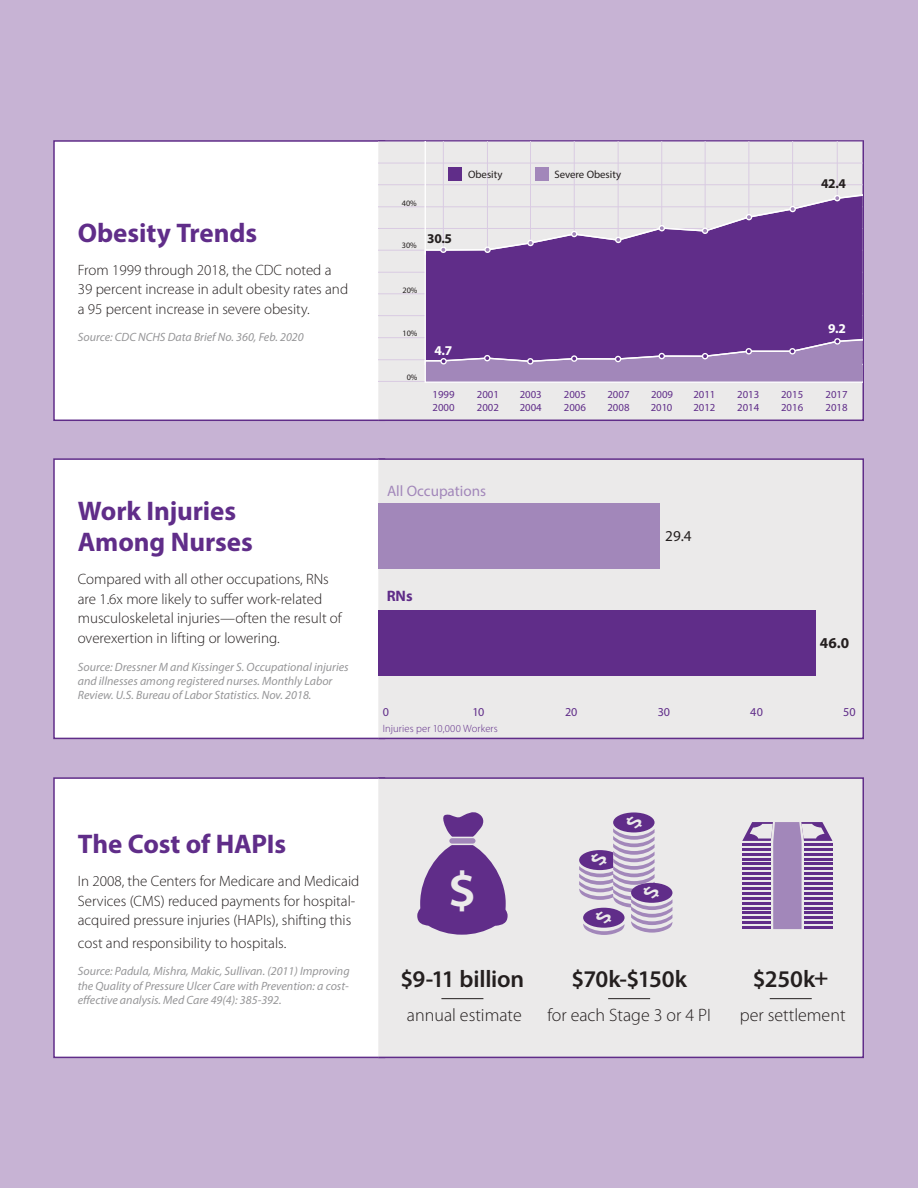
<style>
.page{position:relative;width:918px;height:1188px;background:#c7b3d4}
.page>*{position:absolute;margin:0;border:0;box-sizing:border-box;transform-origin:0 0}
.t1{font:600 semi-expanded 49.95px "Myriad Pro";color:#ebeaea}
.t2{font:700 27px/31.5px "Myriad Pro";letter-spacing:-.005em;color:#602d89}
.t3{font:600 24px "Myriad Pro";letter-spacing:-.01em;color:#241f1f}
.t4{font:300 18px "Myriad Pro";color:#241f1f}
.t5{font:15.15px "Myriad Pro";color:#a287ba}
.t6{font:15.15px "Myriad Pro";color:#241f1f}
.t7{font:700 15.15px "Myriad Pro";color:#241f1f}
.t8{font:700 15.15px "Myriad Pro";color:#602d89}
.t9{font:300 15px/19.5px "Myriad Pro";color:#241f1f}
.t10{font:700 13.5px "Myriad Pro";color:#241f1f}
.t11{font:700 13.5px "Myriad Pro";color:#fff}
.t12{font:12.15px "Myriad Pro";color:#602d89}
.t13{font:italic 12px/14.4px "Myriad Pro";color:#969698}
.t14{font:10.8px/12.9px "Myriad Pro";color:#602d89}
.t15{font:10.8px "Myriad Pro";color:#241f1f}
.t16{font:300 10.65px "Myriad Pro";letter-spacing:.01em;color:#602d89}
.t17{font:8.25px "Myriad Pro";color:#241f1f}
</style>
<div class="page">
<div style="left:53px;top:140px;width:332px;height:281px;background:#fff;border:2px solid #602d89"></div>
<div style="left:53px;top:458px;width:332px;height:281px;background:#fff;border:2px solid #602d89"></div>
<div style="left:53px;top:777px;width:332px;height:281px;background:#fff;border:2px solid #602d89"></div>
<div style="left:378px;top:777px;width:486px;height:281px;background:#ebeaea;border:2px solid #602d89"></div>
<div style="left:378px;top:458px;width:486px;height:281px;background:#ebeaea;border:2px solid #602d89"></div>
<hr style="left:441px;top:998px;width:42px;height:1px;background:#241f1f">
<hr style="left:608px;top:998px;width:42px;height:1px;background:#241f1f">
<hr style="left:770px;top:998px;width:42px;height:1px;background:#241f1f">
<svg style="left:742px;top:822px;width:91px;height:107px"></svg>
<svg style="left:417px;top:845px;width:91px;height:90px"></svg>
<svg style="left:443px;top:812px;width:41px;height:25px"></svg>
<div style="left:449px;top:837px;width:27px;height:7px;background:#a287ba;border-radius:3px"></div>
<div style="left:448px;top:837px;width:29px;height:8px;border:2px solid #ebeaea;border-radius:3px"></div>
<svg style="left:613px;top:812px;width:42px;height:20px"></svg>
<div style="left:378px;top:503px;width:281px;height:66px;background:#a287ba"></div>
<div style="left:378px;top:610px;width:437px;height:65px;background:#602d89"></div>
<div style="left:378px;top:140px;width:486px;height:281px;background:#ebeaea;border:2px solid #602d89"></div>
<hr style="left:443px;top:142px;width:1px;height:239px;background:#d9cbe2">
<hr style="left:487px;top:142px;width:1px;height:239px;background:#d9cbe2">
<hr style="left:530px;top:142px;width:1px;height:239px;background:#d9cbe2">
<hr style="left:574px;top:142px;width:1px;height:239px;background:#d9cbe2">
<hr style="left:618px;top:142px;width:1px;height:239px;background:#d9cbe2">
<hr style="left:661px;top:142px;width:1px;height:239px;background:#d9cbe2">
<hr style="left:705px;top:142px;width:1px;height:239px;background:#d9cbe2">
<hr style="left:749px;top:142px;width:1px;height:239px;background:#d9cbe2">
<hr style="left:792px;top:142px;width:1px;height:239px;background:#d9cbe2">
<hr style="left:378px;top:381px;width:484px;height:1px;background:#d9cbe2">
<hr style="left:378px;top:359px;width:484px;height:1px;background:#d9cbe2">
<hr style="left:378px;top:337px;width:484px;height:1px;background:#d9cbe2">
<hr style="left:378px;top:315px;width:484px;height:1px;background:#d9cbe2">
<hr style="left:378px;top:294px;width:484px;height:1px;background:#d9cbe2">
<hr style="left:378px;top:272px;width:484px;height:1px;background:#d9cbe2">
<hr style="left:378px;top:250px;width:484px;height:1px;background:#d9cbe2">
<hr style="left:378px;top:228px;width:484px;height:1px;background:#d9cbe2">
<hr style="left:378px;top:207px;width:484px;height:1px;background:#d9cbe2">
<hr style="left:378px;top:184px;width:484px;height:1px;background:#d9cbe2">
<hr style="left:378px;top:163px;width:484px;height:1px;background:#d9cbe2">
<hr style="left:837px;top:142px;width:1px;height:239px;background:#d9cbe2">
<div style="left:424px;top:252px;width:438px;height:86px;background:#602d89"></div>
<div style="left:448px;top:167px;width:14px;height:14px;background:#602d89"></div>
<div style="left:535px;top:167px;width:13px;height:14px;background:#a287ba"></div>
<hr style="left:425px;top:142px;width:1px;height:113px;background:#fff">
<svg style="left:424px;top:338px;width:438px;height:46px;background:#9372ae"></svg>
<div style="left:834px;top:338px;width:7px;height:7px;border:1px solid #fff;border-radius:50%"></div>
<div style="left:440px;top:247px;width:7px;height:6px;border:1px solid #fff;border-radius:50%"></div>
<div style="left:484px;top:247px;width:7px;height:6px;border:1px solid #fff;border-radius:50%"></div>
<svg style="left:424px;top:193px;width:438px;height:59px"></svg>
<svg style="left:579px;top:815px;width:93px;height:120px"></svg>
<h2 class="t2" style="left:78px;top:216px;width:181px">Obesity Trends</h2>
<p class="t9" style="left:78px;top:260px;width:272px">From 1999 through 2018, the CDC noted a<br>39 percent increase in adult obesity rates and a 95 percent increase in severe obesity.</p>
<p class="t13" style="left:78px;top:330px;width:227px">Source: CDC NCHS Data Brief No. 360, Feb. 2020</p>
<h2 class="t2" style="left:78px;top:494px;width:177px">Work Injuries<br>Among Nurses</h2>
<p class="t9" style="left:78px;top:570px;width:266px">Compared with all other occupations, RNs are 1.6x more likely to suffer work-related musculoskeletal injuries—often the result of overexertion in lifting or lowering.</p>
<p class="t13" style="left:78px;top:659px;width:272px">Source: Dressner M and Kissinger S. Occupational injuries and illnesses among registered nurses. Monthly Labor<br>Review. U.S. Bureau of Labor Statistics. Nov. 2018.</p>
<p class="t17" style="left:402px;top:198px;width:17px">40%</p>
<p class="t17" style="left:402px;top:240px;width:17px">30%</p>
<p class="t10" style="left:427px;top:229px;width:26px">30.5</p>
<p class="t15" style="left:468px;top:168px;width:36px">Obesity</p>
<p class="t15" style="left:554px;top:168px;width:68px">Severe Obesity</p>
<p class="t10" style="left:821px;top:174px;width:26px">42.4</p>
<p class="t17" style="left:402px;top:285px;width:17px">20%</p>
<p class="t17" style="left:402px;top:328px;width:17px">10%</p>
<p class="t17" style="left:407px;top:372px;width:12px">0%</p>
<p class="t11" style="left:435px;top:341px;width:19px">4.7</p>
<p class="t11" style="left:828px;top:320px;width:19px">9.2</p>
<p class="t14" style="left:433px;top:388px;width:24px">1999<br>2000</p>
<p class="t14" style="left:477px;top:388px;width:24px">2001<br>2002</p>
<p class="t14" style="left:520px;top:388px;width:24px">2003<br>2004</p>
<p class="t14" style="left:564px;top:388px;width:24px">2005<br>2006</p>
<p class="t14" style="left:607px;top:388px;width:24px">2007<br>2008</p>
<p class="t14" style="left:651px;top:388px;width:24px">2009<br>2010</p>
<p class="t14" style="left:693px;top:388px;width:24px">2011<br>2012</p>
<p class="t14" style="left:737px;top:388px;width:24px">2013<br>2014</p>
<p class="t14" style="left:781px;top:388px;width:24px">2015<br>2016</p>
<p class="t14" style="left:826px;top:388px;width:24px">2017<br>2018</p>
<p class="t5" style="left:387px;top:481px;width:101px">All Occupations</p>
<p class="t8" style="left:387px;top:586px;width:27px">RNs</p>
<p class="t6" style="left:665px;top:527px;width:28px">29.4</p>
<p class="t7" style="left:820px;top:633px;width:31px">46.0</p>
<p class="t12" style="left:383px;top:704px;width:8px">0</p>
<p class="t12" style="left:472px;top:704px;width:13px">10</p>
<p class="t12" style="left:565px;top:704px;width:14px">20</p>
<p class="t12" style="left:658px;top:704px;width:14px">30</p>
<p class="t12" style="left:750px;top:704px;width:14px">40</p>
<p class="t12" style="left:843px;top:704px;width:14px">50</p>
<p class="t16" style="left:383px;top:722px;width:117px">Injuries per 10,000 Workers</p>
<h2 class="t2" style="left:78px;top:827px;width:210px">The Cost of HAPIs</h2>
<p class="t9" style="left:78px;top:872px;width:283px">In 2008, the Centers for Medicare and Medicaid<br>Services (CMS) reduced payments for hospital&shy;acquired pressure injuries (HAPIs), shifting this</p>
<p class="t9" style="left:78px;top:933px;width:210px">cost and responsibility to hospitals.</p>
<p class="t13" style="left:78px;top:964px;width:273px;text-align:justify">Source: Padula, Mishra, Makic, Sullivan. (2011) Improving the Quality of Pressure Ulcer Care with Prevention: a cost&shy;effective analysis. Med Care 49(4): 385-392.</p>
<h3 class="t3" style="left:400px;top:964px;width:125px">$9-11 billion</h3>
<p class="t4" style="left:407px;top:1005px;width:116px">annual estimate</p>
<h1 class="t1" style="left:448px;top:862px;width:30px">$</h1>
<h3 class="t3" style="left:571px;top:964px;width:117px">$70k-$150k</h3>
<p class="t4" style="left:547px;top:1005px;width:165px">for each Stage 3 or 4 PI</p>
<h3 class="t3" style="left:753px;top:964px;width:77px">$250k+</h3>
<p class="t4" style="left:740px;top:1005px;width:107px">per settlement</p>
</div>
